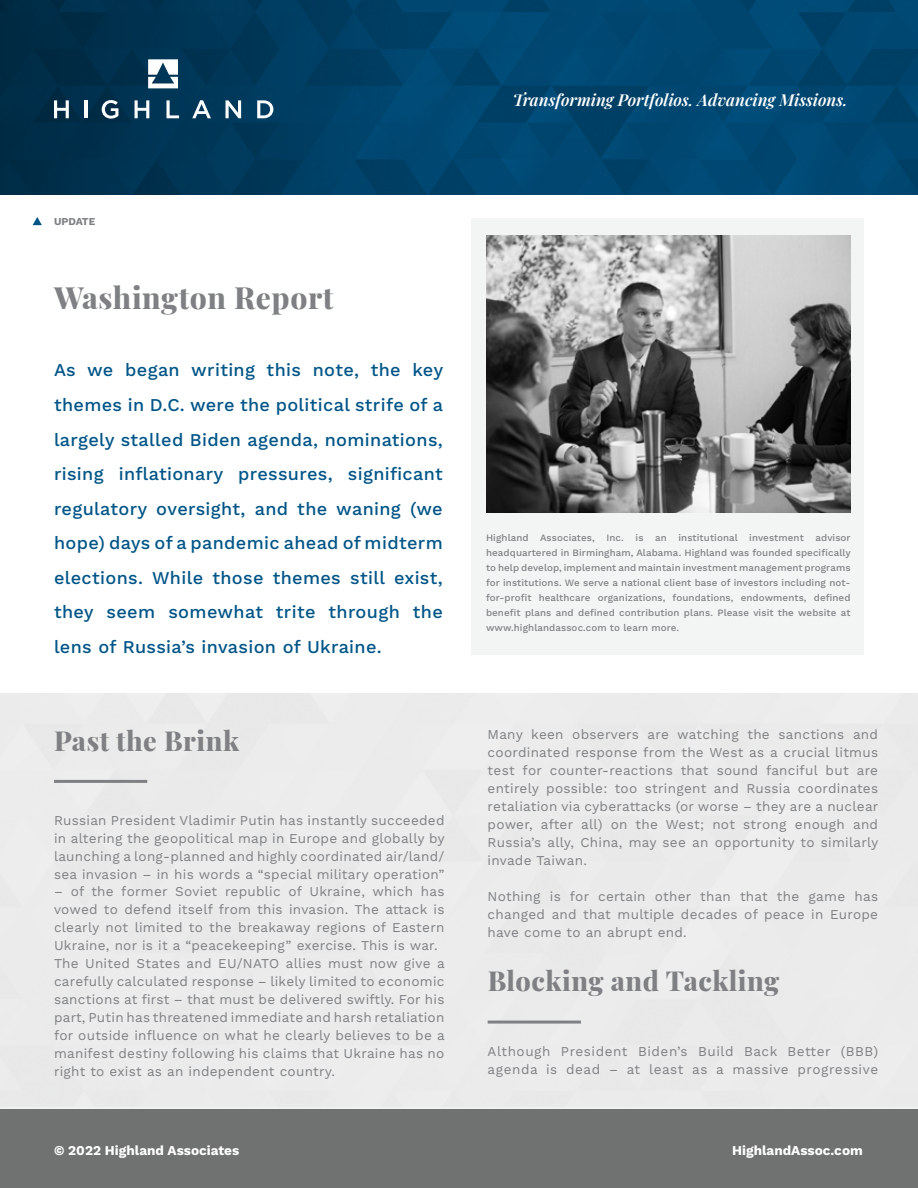
<style>
.page{position:relative;width:918px;height:1188px;background:#fff}
.page>*{position:absolute;margin:0;border:0;box-sizing:border-box;transform-origin:0 0}
.t1{font:800 30px "Playfair Display";letter-spacing:.02em;color:#7e8083}
.t2{font:800 27px "Playfair Display";letter-spacing:.02em;color:#7e8083}
.t3{font:500 18px/34.5px "Work Sans";letter-spacing:.02em;color:#005587;text-align:justify}
.t4{font:italic 600 16.5px "Playfair Display";color:#fff}
.t5{font:13.5px/18px "Work Sans";letter-spacing:.02em;color:#7e8083;text-align:justify}
.t6{font:13.5px/18px "Work Sans";letter-spacing:.04em;color:#7e8083}
.t7{font:700 13.5px "Work Sans";color:#fff}
.t8{font:700 10.5px "Work Sans";color:#7e8083}
.t9{font:500 9.75px/15px "Work Sans";letter-spacing:.01em;color:#7e8083;text-align:justify}
</style>
<div class="page">
<div style="left:471px;top:218px;width:393px;height:437px;background:#f3f4f4"></div>
<img style="left:443px;top:0;width:475px;height:194px">
<div style="left:0;top:0;width:443px;height:194px;background:linear-gradient(to right,#012a42,#004670)"></div>
<svg style="left:148px;top:59px;width:30px;height:29px"></svg>
<svg style="left:54px;top:100px;width:15px;height:18px"></svg>
<hr style="left:85px;top:100px;width:3px;height:18px;background:#fff">
<svg style="left:102px;top:100px;width:16px;height:19px"></svg>
<svg style="left:135px;top:100px;width:14px;height:18px"></svg>
<svg style="left:166px;top:100px;width:13px;height:18px"></svg>
<svg style="left:192px;top:100px;width:19px;height:18px"></svg>
<svg style="left:226px;top:100px;width:15px;height:18px"></svg>
<svg style="left:257px;top:100px;width:16px;height:18px"></svg>
<div style="left:0;top:1109px;width:918px;height:79px;background:#707272"></div>
<svg style="left:33px;top:217px;width:9px;height:8px"></svg>
<img style="left:486px;top:236px;width:364px;height:276px">
<hr style="left:54px;top:780px;width:93px;height:3px;background:#7e8083">
<hr style="left:488px;top:1021px;width:93px;height:3px;background:#7e8083">
<p class="t4" style="left:513px;top:87px;width:336px">Transforming Portfolios. Advancing Missions.</p>
<p class="t8" style="left:54px;top:216px;width:43px">UPDATE</p>
<h1 class="t1" style="left:54px;top:275px;width:281px">Washington Report</h1>
<p class="t3" style="left:54px;top:354px;width:391px">As we began writing this note, the key themes in D.C. were the political strife of a largely stalled Biden agenda, nominations, rising inflationary pressures, significant regulatory oversight, and the waning (we hope) days of a pandemic ahead of midterm elections. While those themes still exist, they seem somewhat trite through the lens of Russia’s invasion of Ukraine.</p>
<h2 class="t2" style="left:54px;top:719px;width:187px">Past the Brink</h2>
<p class="t5" style="left:54px;top:812px;width:392px">Russian President Vladimir Putin has instantly succeeded in altering the geopolitical map in Europe and globally by launching a long-planned and highly coordinated air/land/ sea invasion – in his words a “special military operation”</p>
<p class="t5" style="left:54px;top:883px;width:392px;text-align:left">– of the former Soviet republic of Ukraine, which has vowed to defend itself from this invasion. The attack is clearly not limited to the breakaway regions of Eastern Ukraine, nor is it a “peacekeeping” exercise. This is war.<br>The United States and EU/NATO allies must now give a carefully calculated response – likely limited to economic sanctions at first – that must be delivered swiftly. For his part, Putin has threatened immediate and harsh retaliation for outside influence on what he clearly believes to be a manifest destiny following his claims that Ukraine has no right to exist as an independent country.</p>
<p class="t9" style="left:486px;top:531px;width:366px">Highland Associates, Inc. is an institutional investment advisor headquartered in Birmingham, Alabama. Highland was founded specifically to help develop, implement and maintain investment management programs for institutions. We serve a national client base of investors including not&shy;for-profit healthcare organizations, foundations, endowments, defined benefit plans and defined contribution plans. Please visit the website at www.highlandassoc.com to learn more.</p>
<p class="t5" style="left:488px;top:726px;width:392px">Many keen observers are watching the sanctions and coordinated response from the West as a crucial litmus test for counter-reactions that sound fanciful but are entirely possible: too stringent and Russia coordinates retaliation via cyberattacks (or worse – they are a nuclear power, after all) on the West; not strong enough and Russia’s ally, China, may see an opportunity to similarly invade Taiwan.</p>
<p class="t5" style="left:488px;top:888px;width:392px">Nothing is for certain other than that the game has changed and that multiple decades of peace in Europe have come to an abrupt end.</p>
<h2 class="t2" style="left:488px;top:960px;width:293px">Blocking and Tackling</h2>
<p class="t6" style="left:488px;top:1043px;width:392px">Although President Biden’s Build Back Better (BBB) agenda is dead – at least as a massive progressive</p>
<p class="t7" style="left:54px;top:1143px;width:187px">© 2022 Highland Associates</p>
<p class="t7" style="left:732px;top:1143px;width:132px">HighlandAssoc.com</p>
</div>
